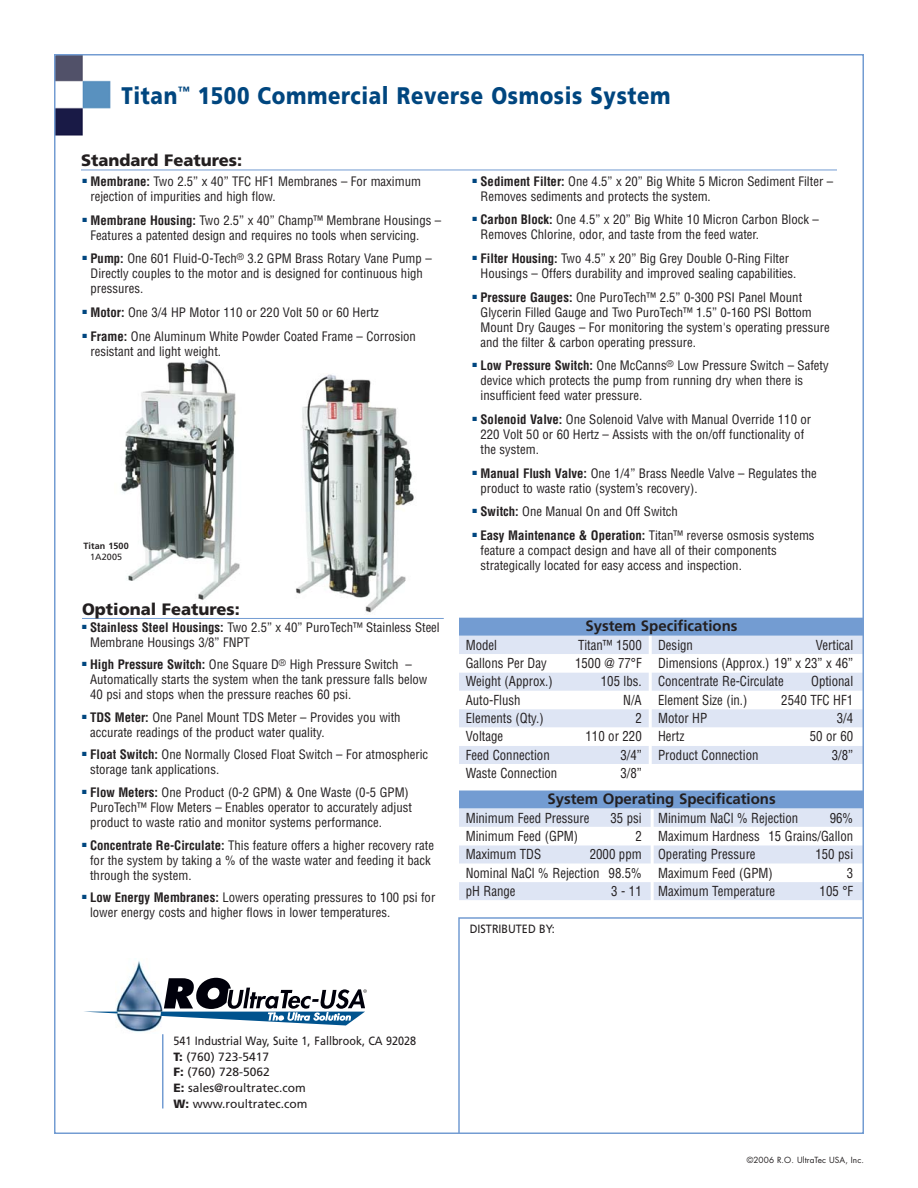
<style>
.page{position:relative;width:918px;height:1188px;background:#fff}
.page>*{position:absolute;margin:0;border:0;box-sizing:border-box;transform-origin:0 0}
.t1{font:900 24px "Frutiger";letter-spacing:.03em;color:#00467f;scale:.85 1}
.t2{font:900 16.5px "Frutiger";color:#231f20}
.t3{font:700 15px "Frutiger";color:#231f20}
.t4{font:condensed 13.5px "Helvetica";color:#231f20;scale:.95 1}
.t5{font:condensed 12.75px/15px "Helvetica";color:#231f20}
.t6{font:12px/15.8px "Frutiger";color:#231f20;scale:.9 1}
.t7{font:700 9px "Frutiger";letter-spacing:.01em;color:#231f20}
.t8{font:9px "Frutiger";letter-spacing:.01em;color:#231f20}
.t9{font:8.25px "Futura";letter-spacing:.01em;color:#231f20}
.s1{font-weight:700}
.s2{font-weight:900}
.s3{color:#fff}
</style>
<div class="page">
<div style="left:459px;top:618px;width:405px;height:18px;background:#739cd2"></div>
<div style="left:459px;top:636px;width:405px;height:18px;background:#dee5f4"></div>
<div style="left:459px;top:673px;width:405px;height:18px;background:#dee5f4"></div>
<div style="left:459px;top:709px;width:405px;height:18px;background:#dee5f4"></div>
<div style="left:459px;top:746px;width:405px;height:18px;background:#dee5f4"></div>
<hr style="left:649px;top:636px;width:3px;height:145px;background:#fff">
<div style="left:459px;top:790px;width:405px;height:18px;background:#739cd2"></div>
<div style="left:459px;top:809px;width:405px;height:18px;background:#dee5f4"></div>
<div style="left:459px;top:845px;width:405px;height:18px;background:#dee5f4"></div>
<div style="left:459px;top:882px;width:405px;height:18px;background:#dee5f4"></div>
<hr style="left:651px;top:809px;width:3px;height:95px;background:#fff">
<img style="left:115px;top:961px;width:45px;height:71px">
<svg style="left:91px;top:1012px;width:27px;height:2px"></svg>
<svg style="left:161px;top:917px;width:700px;height:214px"></svg>
<img style="left:121px;top:359px;width:119px;height:241px">
<img style="left:295px;top:374px;width:119px;height:239px">
<img style="left:57px;top:57px;width:53px;height:79px">
<hr style="left:82px;top:618px;width:362px;height:1px;background:#739cd2">
<hr style="left:81px;top:170px;width:756px;height:1px;background:#739cd2">
<h1 class="t1" style="left:122px;top:86px;width:648px">Titan<sup>™</sup> 1500 Commercial Reverse Osmosis System</h1>
<p class="t2" style="left:81px;top:154px;width:163px">Standard Features:</p>
<p class="t5" style="left:91px;top:175px;width:332px;text-indent:-8px"><sup>■</sup> <span class="s1">Membrane:</span> Two 2.5” x 40” TFC HF1 Membranes – For maximum rejection of impurities and high flow.</p>
<p class="t5" style="left:91px;top:214px;width:352px;text-indent:-8px"><sup>■</sup> <span class="s1">Membrane Housing:</span> Two 2.5” x 40” Champ™ Membrane Housings –<br>Features a patented design and requires no tools when servicing.</p>
<p class="t5" style="left:91px;top:252px;width:343px;text-indent:-8px"><sup>■</sup> <span class="s1">Pump:</span> One 601 Fluid-O-Tech<sup>®</sup> 3.2 GPM Brass Rotary Vane Pump –<br>Directly couples to the motor and is designed for continuous high pressures.</p>
<p class="t5" style="left:82px;top:306px;width:298px"><sup>■</sup> <span class="s1">Motor:</span> One 3/4 HP Motor 110 or 220 Volt 50 or 60 Hertz</p>
<p class="t5" style="left:91px;top:330px;width:327px;text-indent:-8px"><sup>■</sup> <span class="s1">Frame:</span> One Aluminum White Powder Coated Frame – Corrosion resistant and light weight.</p>
<p class="t7" style="left:84px;top:543px;width:47px">Titan 1500</p>
<p class="t8" style="left:90px;top:553px;width:34px">1A2005</p>
<p class="t2" style="left:82px;top:602px;width:159px">Optional Features:</p>
<p class="t5" style="left:90px;top:621px;width:351px;text-indent:-8px"><sup>■</sup> <span class="s1">Stainless Steel Housings:</span> Two 2.5” x 40” PuroTech™ Stainless Steel<br>Membrane Housings 3/8” FNPT</p>
<p class="t5" style="left:90px;top:658px;width:339px;text-indent:-8px"><sup>■</sup> <span class="s1">High Pressure Switch:</span> One Square D<sup>®</sup> High Pressure Switch –<br>Automatically starts the system when the tank pressure falls below<br>40 psi and stops when the pressure reaches 60 psi.</p>
<p class="t5" style="left:90px;top:711px;width:312px;text-indent:-8px"><sup>■</sup> <span class="s1">TDS Meter:</span> One Panel Mount TDS Meter – Provides you with accurate readings of the product water quality.</p>
<p class="t5" style="left:90px;top:748px;width:340px;text-indent:-8px"><sup>■</sup> <span class="s1">Float Switch:</span> One Normally Closed Float Switch – For atmospheric storage tank applications.</p>
<p class="t5" style="left:90px;top:786px;width:323px;text-indent:-8px"><sup>■</sup> <span class="s1">Flow Meters:</span> One Product (0-2 GPM) &amp; One Waste (0-5 GPM)<br>PuroTech™ Flow Meters – Enables operator to accurately adjust product to waste ratio and monitor systems performance.</p>
<p class="t5" style="left:90px;top:839px;width:346px;text-indent:-8px"><sup>■</sup> <span class="s1">Concentrate Re-Circulate:</span> This feature offers a higher recovery rate for the system by taking a % of the waste water and feeding it back through the system.</p>
<p class="t5" style="left:90px;top:891px;width:347px;text-indent:-8px"><sup>■</sup> <span class="s1">Low Energy Membranes:</span> Lowers operating pressures to 100 psi for lower energy costs and higher flows in lower temperatures.</p>
<p class="t5" style="left:481px;top:175px;width:354px;text-indent:-8px"><sup>■</sup> <span class="s1">Sediment Filter:</span> One 4.5” x 20” Big White 5 Micron Sediment Filter –<br>Removes sediments and protects the system.</p>
<p class="t5" style="left:481px;top:213px;width:340px;text-indent:-8px"><sup>■</sup> <span class="s1">Carbon Block:</span> One 4.5” x 20” Big White 10 Micron Carbon Block –<br>Removes Chlorine, odor, and taste from the feed water.</p>
<p class="t5" style="left:481px;top:252px;width:317px;text-indent:-8px"><sup>■</sup> <span class="s1">Filter Housing:</span> Two 4.5” x 20” Big Grey Double O-Ring Filter<br>Housings – Offers durability and improved sealing capabilities.</p>
<p class="t5" style="left:481px;top:291px;width:351px;text-indent:-8px"><sup>■</sup> <span class="s1">Pressure Gauges:</span> One PuroTech™ 2.5” 0-300 PSI Panel Mount Glycerin Filled Gauge and Two PuroTech™ 1.5” 0-160 PSI Bottom Mount Dry Gauges – For monitoring the system's operating pressure and the filter &amp; carbon operating pressure.</p>
<p class="t5" style="left:481px;top:359px;width:350px;text-indent:-8px"><sup>■</sup> <span class="s1">Low Pressure Switch:</span> One McCanns<sup>®</sup> Low Pressure Switch – Safety device which protects the pump from running dry when there is insufficient feed water pressure.</p>
<p class="t5" style="left:481px;top:413px;width:332px;text-indent:-8px"><sup>■</sup> <span class="s1">Solenoid Valve:</span> One Solenoid Valve with Manual Override 110 or<br>220 Volt 50 or 60 Hertz – Assists with the on/off functionality of the system.</p>
<p class="t5" style="left:481px;top:467px;width:338px;text-indent:-8px"><sup>■</sup> <span class="s1">Manual Flush Valve:</span> One 1/4” Brass Needle Valve – Regulates the product to waste ratio (system’s recovery).</p>
<p class="t5" style="left:472px;top:505px;width:207px"><sup>■</sup> <span class="s1">Switch:</span> One Manual On and Off Switch</p>
<p class="t5" style="left:481px;top:529px;width:336px;text-indent:-8px"><sup>■</sup> <span class="s1">Easy Maintenance &amp; Operation:</span> Titan™ reverse osmosis systems feature a compact design and have all of their components strategically located for easy access and inspection.</p>
<p class="t3" style="left:585px;top:620px;width:154px">System Specifications</p>
<p class="t4" style="left:466px;top:640px;width:34px">Model</p>
<p class="t4" style="left:578px;top:640px;width:122px">Titan™ 1500 Design</p>
<p class="t4" style="left:816px;top:640px;width:41px">Vertical</p>
<p class="t4" style="left:466px;top:658px;width:87px">Gallons Per Day</p>
<p class="t4" style="left:575px;top:658px;width:294px">1500 @ 77°F Dimensions (Approx.) 19” x 23” x 46”</p>
<p class="t4" style="left:466px;top:676px;width:93px">Weight (Approx.)</p>
<p class="t4" style="left:601px;top:676px;width:194px">105 lbs. Concentrate Re-Circulate</p>
<p class="t4" style="left:811px;top:676px;width:46px">Optional</p>
<p class="t4" style="left:466px;top:695px;width:59px">Auto-Flush</p>
<p class="t4" style="left:623px;top:695px;width:132px">N/A Element Size (in.)</p>
<p class="t4" style="left:781px;top:695px;width:77px">2540 TFC HF1</p>
<p class="t4" style="left:466px;top:713px;width:84px">Elements (Qty.)</p>
<p class="t4" style="left:635px;top:713px;width:77px">2 Motor HP</p>
<p class="t4" style="left:837px;top:713px;width:19px">3/4</p>
<p class="t4" style="left:466px;top:731px;width:41px">Voltage</p>
<p class="t4" style="left:586px;top:731px;width:106px">110 or 220 Hertz</p>
<p class="t4" style="left:810px;top:731px;width:47px">50 or 60</p>
<p class="t4" style="left:466px;top:750px;width:90px">Feed Connection</p>
<p class="t4" style="left:620px;top:750px;width:147px">3/4” Product Connection</p>
<p class="t4" style="left:832px;top:750px;width:24px">3/8”</p>
<p class="t4" style="left:466px;top:768px;width:98px">Waste Connection</p>
<p class="t4" style="left:620px;top:768px;width:24px">3/8”</p>
<p class="t3" style="left:547px;top:793px;width:230px">System Operating Specifications</p>
<p class="t4" style="left:466px;top:812px;width:132px">Minimum Feed Pressure</p>
<p class="t4" style="left:610px;top:812px;width:199px">35 psi Minimum NaCl % Rejection</p>
<p class="t4" style="left:830px;top:812px;width:26px">96%</p>
<p class="t4" style="left:466px;top:831px;width:120px">Minimum Feed (GPM)</p>
<p class="t4" style="left:635px;top:831px;width:231px">2 Maximum Hardness 15 Grains/Gallon</p>
<p class="t4" style="left:466px;top:849px;width:81px">Maximum TDS</p>
<p class="t4" style="left:590px;top:849px;width:176px">2000 ppm Operating Pressure</p>
<p class="t4" style="left:815px;top:849px;width:41px">150 psi</p>
<p class="t4" style="left:466px;top:867px;width:325px">Nominal NaCl % Rejection 98.5% Maximum Feed (GPM)</p>
<p class="t4" style="left:847px;top:867px;width:8px">3</p>
<p class="t4" style="left:466px;top:886px;width:54px">pH Range</p>
<p class="t4" style="left:611px;top:886px;width:174px">3 - 11 Maximum Temperature</p>
<p class="t4" style="left:820px;top:886px;width:37px">105 °F</p>
<p class="t6" style="left:470px;top:922px;width:96px">DISTRIBUTED BY:</p>
<p class="t6" style="left:174px;top:1034px;width:271px">541 Industrial Way, Suite 1, Fallbrook, CA 92028<br><span class="s2">T:</span> (760) 723-5417<br><span class="s2">F:</span> (760) 728-5062 <span class="s3">■<br></span><span class="s2">E:</span> sales@roultratec.com<br><span class="s2">W:</span> www.roultratec.com</p>
<p class="t9" style="left:747px;top:1156px;width:119px">©2006 R.O. UltraTec USA, Inc.</p>
</div>
